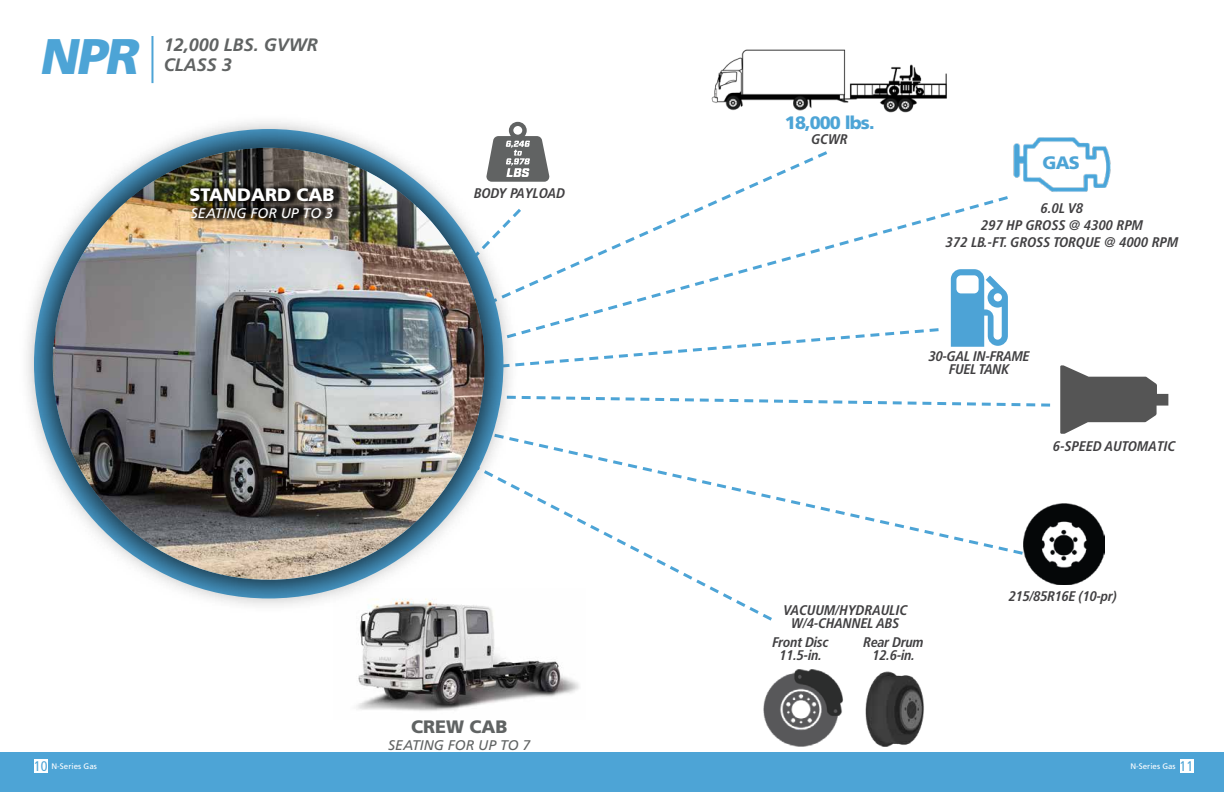
<style>
.page{position:relative;width:1224px;height:792px;background:#fff}
.page>*{position:absolute;margin:0;border:0;box-sizing:border-box;transform-origin:0 0}
.t1{font:italic 900 50px "Frutiger LT Std";color:#4da4d6}
.t2{font:italic 700 18px/20px "Frutiger LT Std";color:#606363}
.t3{font:900 18px "Frutiger LT Std";letter-spacing:-.05em;color:#4da4d6}
.t4{font:900 18px "Frutiger LT Std";color:#fff}
.t5{font:900 18px "Frutiger LT Std";color:#606363}
.t6{font:italic 700 condensed 14px/16.8px "Frutiger LT Std";color:#414042;text-align:center}
.t7{font:italic 700 condensed 14px/13px "Frutiger LT Std";letter-spacing:-.02em;color:#414042;text-align:center}
.t8{font:italic 14px "Frutiger LT Std";color:#606363}
.t9{font:italic 14px "Frutiger LT Std";color:#fff}
.t10{font:8px "Frutiger LT Std";color:#fff}
.s1{font-stretch:condensed;font-size:14px;color:#4da4d6}
</style>
<div class="page">
<div style="left:0;top:752px;width:1224px;height:40px;background:#4da4d6"></div>
<div style="left:34px;top:759px;width:14px;height:13px;background:#fff"></div>
<div style="left:1180px;top:759px;width:14px;height:13px;background:#fff"></div>
<img style="left:356px;top:614px;width:223px;height:97px">
<svg style="left:519px;top:122px;width:25px;height:27px"></svg>
<img style="left:711px;top:49px;width:236px;height:64px">
<img style="left:1013px;top:137px;width:98px;height:55px">
<img style="left:1025px;top:504px;width:80px;height:80px">
<hr style="left:151px;top:36px;width:2px;height:47px;background:#4da4d6">
<img style="left:763px;top:669px;width:80px;height:78px">
<img style="left:865px;top:671px;width:59px;height:76px">
<svg style="left:951px;top:345px;width:51px;height:2px"></svg>
<svg style="left:1060px;top:365px;width:108px;height:69px"></svg>
<svg style="left:454px;top:557px;width:318px;height:66px"></svg>
<svg style="left:521px;top:396px;width:530px;height:11px"></svg>
<svg style="left:519px;top:345px;width:253px;height:21px"></svg>
<svg style="left:521px;top:196px;width:487px;height:149px"></svg>
<svg style="left:519px;top:149px;width:312px;height:170px"></svg>
<svg style="left:519px;top:440px;width:507px;height:117px"></svg>
<svg style="left:519px;top:206px;width:5px;height:89px"></svg>
<div style="left:18px;top:113px;width:501px;height:501px;background:#000;opacity:.75"></div>
<img style="left:53px;top:148px;width:432px;height:432px;border-radius:216px">
<div style="left:190px;top:184px;width:153px;height:38px;background:#000;opacity:.75"></div>
<h1 class="t1" style="left:38px;top:26px;width:111px">NPR</h1>
<p class="t2" style="left:164px;top:34px;width:156px">12,000 LBS. GVWR<br>CLASS 3</p>
<p class="t4" style="left:189px;top:184px;width:147px">STANDARD CAB</p>
<p class="t9" style="left:191px;top:205px;width:144px">SEATING FOR UP TO 3</p>
<p class="t6" style="left:474px;top:184px;width:93px">BODY PAYLOAD</p>
<p class="t5" style="left:411px;top:716px;width:98px">CREW CAB</p>
<p class="t8" style="left:388px;top:737px;width:144px">SEATING FOR UP TO 7</p>
<p class="t3" style="left:785px;top:112px;width:91px">18,000 lbs.</p>
<p class="t6" style="left:812px;top:131px;width:38px">GCWR</p>
<p class="t3" style="left:1043px;top:152px;width:39px">GAS</p>
<p class="t6" style="left:946px;top:200px;width:234px">6.0L V8<br>297 HP GROSS @ 4300 RPM<br>372 LB.-FT. GROSS TORQUE @ 4000 RPM</p>
<p class="t7" style="left:929px;top:349px;width:103px">30-GAL IN-FRAME<br>FUEL TANK</p>
<p class="t6" style="left:1053px;top:438px;width:124px">6-SPEED AUTOMATIC</p>
<p class="t6" style="left:783px;top:603px;width:126px;line-height:13px">VACUUM/HYDRAULIC<br>W/4-CHANNEL ABS</p>
<p class="t7" style="left:772px;top:636px;width:58px">Front Disc</p>
<p class="t7" style="left:864px;top:636px;width:62px">Rear Drum</p>
<p class="t6" style="left:780px;top:647px;width:44px">11.5-in.</p>
<p class="t6" style="left:873px;top:647px;width:44px">12.6-in.</p>
<p class="t7" style="left:1009px;top:590px;width:110px">215/85R16E (10-pr)</p>
<p class="t10" style="left:34px;top:761px;width:64px"><span class="s1">10</span> N-Series Gas</p>
<p class="t10" style="left:1130px;top:761px;width:64px">N-Series Gas <span class="s1">11</span></p>
</div>
